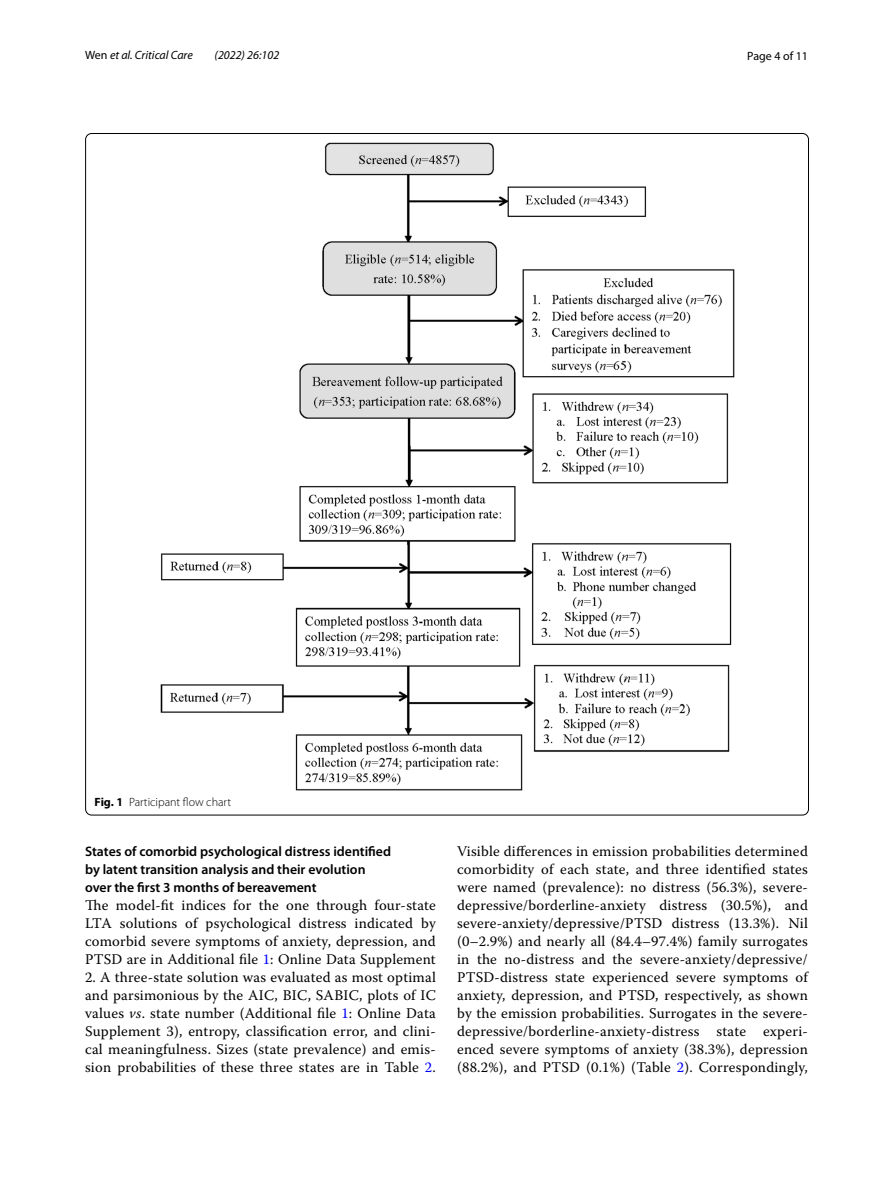
<style>
.page{position:relative;width:893px;height:1187px;background:#fff}
.page>*{position:absolute;margin:0;border:0;box-sizing:border-box;transform-origin:0 0}
.t1{font:14.7px/18px "Warnock Pro";letter-spacing:.015em;color:#000;text-align:justify}
.t2{font:600 13.8px/18px "Myriad Pro";color:#000}
.t3{font:italic 12px "Myriad Pro";color:#000}
.t4{font:300 12px "Myriad Pro";color:#000}
.t5{font:12px "Myriad Pro";color:#000}
.s1{font-style:normal}
.s2{font-weight:700}
.s3{color:#00f}
.s4{font-style:italic}
</style>
<div class="page">
<img style="left:160px;top:142px;width:574px;height:648px">
<p class="t3" style="left:85px;top:48px;width:109px"><span class="s1">Wen</span> et al. Critical Care</p>
<p class="t3" style="left:215px;top:48px;width:66px">(2022) 26:102</p>
<p class="t5" style="left:747px;top:48px;width:62px">Page 4 of 11</p>
<p class="t4" style="left:95px;top:795px;width:138px"><span class="s2">Fig. 1</span> Participant flow chart</p>
<p class="t2" style="left:85px;top:841px;width:308px">States of comorbid psychological distress identified by latent transition analysis and their evolution over the first 3 months of bereavement</p>
<p class="t1" style="left:85px;top:895px;width:352px">The model-fit indices for the one through four-state LTA solutions of psychological distress indicated by comorbid severe symptoms of anxiety, depression, and PTSD are in Additional file <span class="s3">1</span>: Online Data Supplement</p>
<p class="t1" style="left:85px;top:967px;width:352px">2. A three-state solution was evaluated as most optimal and parsimonious by the AIC, BIC, SABIC, plots of IC values <span class="s4">vs</span>. state number (Additional file <span class="s3">1</span>: Online Data Supplement 3), entropy, classification error, and clini&shy;cal meaningfulness. Sizes (state prevalence) and emis&shy;sion probabilities of these three states are in Table <span class="s3">2</span>.</p>
<p class="t1" style="left:457px;top:841px;width:352px">Visible differences in emission probabilities determined comorbidity of each state, and three identified states were named (prevalence): no distress (56.3%), severe&shy;depressive/borderline-anxiety distress (30.5%), and severe-anxiety/depressive/PTSD distress (13.3%). Nil (0–2.9%) and nearly all (84.4–97.4%) family surrogates in the no-distress and the severe-anxiety/depressive/ PTSD-distress state experienced severe symptoms of anxiety, depression, and PTSD, respectively, as shown by the emission probabilities. Surrogates in the severe&shy;depressive/borderline-anxiety-distress state experi&shy;enced severe symptoms of anxiety (38.3%), depression (88.2%), and PTSD (0.1%) (Table <span class="s3">2</span>). Correspondingly,</p>
</div>
